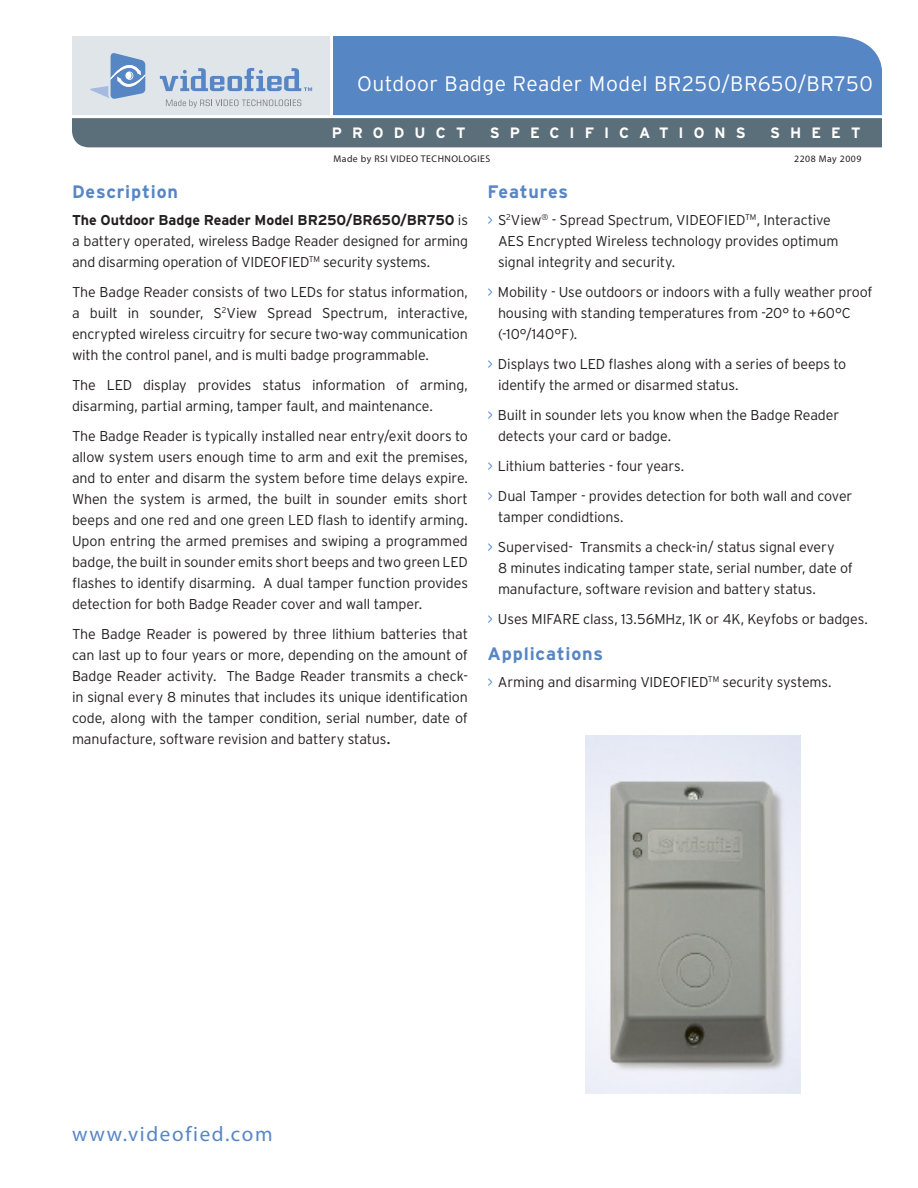
<style>
.page{position:relative;width:918px;height:1188px;background:#fff}
.page>*{position:absolute;margin:0;border:0;box-sizing:border-box;transform-origin:0 0}
.t1{font:300 21px "Interstate";letter-spacing:.025em;color:#fff}
.Website{font:21px "Myriad Pro";letter-spacing:.08em;color:#5786c5}
._9_5_Italic_Bdycpy{font:700 18px "Interstate";letter-spacing:.045em;color:#5786c5}
.Light_9_5_pt{font:700 18px "Interstate";letter-spacing:.045em;color:#5786c5}
.t2{font:700 15px "Interstate";letter-spacing:.67em;color:#fff}
.Light_9_5_pt-2{font:300 14.25px/21px "Interstate";letter-spacing:-.01em;color:#231f20;text-align:justify}
._9_5_Italic_Bdycpy-2{font:300 14.25px/21px "Interstate";letter-spacing:-.01em;color:#231f20}
.t3{font:9.75px "Myriad Pro";letter-spacing:.05em;color:#231f20}
.s1{font-weight:700}
.s2{font-weight:400}
.s3{color:#5786c5}
</style>
<div class="page">
<div style="left:333px;top:36px;width:549px;height:79px;background:#5786c5"></div>
<div style="left:72px;top:36px;width:260px;height:90px;background:#dfe5e9"></div>
<div style="left:72px;top:118px;width:810px;height:29px;background:#5b6f7b"></div>
<svg style="left:90px;top:53px;width:55px;height:46px"></svg>
<svg style="left:160px;top:68px;width:152px;height:23px"></svg>
<svg style="left:166px;top:99px;width:135px;height:9px"></svg>
<hr style="left:330px;top:34px;width:3px;height:84px;background:#fff">
<hr style="left:70px;top:115px;width:812px;height:3px;background:#fff">
<img style="left:586px;top:735px;width:215px;height:358px">
<p class="t1" style="left:357px;top:72px;width:517px">Outdoor Badge Reader Model BR250/BR650/BR750</p>
<p class="t2" style="left:332px;top:124px;width:135px">PRODUCT</p>
<p class="t2" style="left:490px;top:124px;width:257px">SPECIFICATIONS</p>
<p class="t2" style="left:770px;top:124px;width:92px">SHEET</p>
<p class="t3" style="left:333px;top:153px;width:158px">Made by RSI VIDEO TECHNOLOGIES</p>
<p class="t3" style="left:794px;top:153px;width:69px">2208 May 2009</p>
<p class="Light_9_5_pt" style="left:72px;top:182px;width:108px">Description</p>
<p class="Light_9_5_pt-2" style="left:72px;top:209px;width:398px"><span class="s1">The Outdoor Badge Reader Model BR250/BR650/BR750</span> is a battery operated, wireless Badge Reader designed for arming and disarming operation of VIDEOFIED<sup>TM</sup> security systems.</p>
<p class="Light_9_5_pt-2" style="left:72px;top:281px;width:398px">The Badge Reader consists of two LEDs for status information, a built in sounder, S<sup>2</sup>View Spread Spectrum, interactive, encrypted wireless circuitry for secure two-way communication with the control panel, and is multi badge programmable.</p>
<p class="Light_9_5_pt-2" style="left:72px;top:374px;width:398px">The LED display provides status information of arming, disarming, partial arming, tamper fault, and maintenance.</p>
<p class="Light_9_5_pt-2" style="left:72px;top:425px;width:398px">The Badge Reader is typically installed near entry/exit doors to allow system users enough time to arm and exit the premises, and to enter and disarm the system before time delays expire.<br>When the system is armed, the built in sounder emits short beeps and one red and one green LED flash to identify arming.<br>Upon entring the armed premises and swiping a programmed badge, the built in sounder emits short beeps and two green LED flashes to identify disarming. A dual tamper function provides detection for both Badge Reader cover and wall tamper.</p>
<p class="Light_9_5_pt-2" style="left:72px;top:623px;width:398px">The Badge Reader is powered by three lithium batteries that can last up to four years or more, depending on the amount of Badge Reader activity. The Badge Reader transmits a check&shy;in signal every 8 minutes that includes its unique identification code, along with the tamper condition, serial number, date of manufacture, software revision and battery status<span class="s2">.</span></p>
<p class="_9_5_Italic_Bdycpy" style="left:488px;top:182px;width:82px">Features</p>
<p class="_9_5_Italic_Bdycpy-2" style="left:498px;top:209px;width:342px;text-indent:-11px"><span class="s3">&gt;</span> S<sup>2</sup>View<sup>®</sup> - Spread Spectrum, VIDEOFIED<sup>TM</sup>, Interactive<br>AES Encrypted Wireless technology provides optimum signal integrity and security.</p>
<p class="_9_5_Italic_Bdycpy-2" style="left:498px;top:281px;width:376px;text-indent:-11px"><span class="s3">&gt;</span> Mobility - Use outdoors or indoors with a fully weather proof housing with standing temperatures from -20° to +60°C (-10°/140°F).</p>
<p class="_9_5_Italic_Bdycpy-2" style="left:498px;top:353px;width:350px;text-indent:-11px"><span class="s3">&gt;</span> Displays two LED flashes along with a series of beeps to identify the armed or disarmed status.</p>
<p class="_9_5_Italic_Bdycpy-2" style="left:498px;top:404px;width:343px;text-indent:-11px"><span class="s3">&gt;</span> Built in sounder lets you know when the Badge Reader detects your card or badge.</p>
<p class="_9_5_Italic_Bdycpy-2" style="left:487px;top:455px;width:198px"><span class="s3">&gt;</span> Lithium batteries - four years.</p>
<p class="_9_5_Italic_Bdycpy-2" style="left:498px;top:485px;width:356px;text-indent:-11px"><span class="s3">&gt;</span> Dual Tamper - provides detection for both wall and cover tamper condidtions.</p>
<p class="_9_5_Italic_Bdycpy-2" style="left:498px;top:536px;width:356px;text-indent:-11px"><span class="s3">&gt;</span> Supervised- Transmits a check-in/ status signal every<br>8 minutes indicating tamper state, serial number, date of manufacture, software revision and battery status.</p>
<p class="_9_5_Italic_Bdycpy-2" style="left:487px;top:608px;width:382px"><span class="s3">&gt;</span> Uses MIFARE class, 13.56MHz, 1K or 4K, Keyfobs or badges.</p>
<p class="_9_5_Italic_Bdycpy" style="left:487px;top:644px;width:117px">Applications</p>
<p class="Light_9_5_pt-2" style="left:487px;top:671px;width:346px"><span class="s3">&gt;</span> Arming and disarming VIDEOFIED<sup>TM</sup> security systems.</p>
<p class="Website" style="left:72px;top:1121px;width:202px">www.videofied.com</p>
</div>
